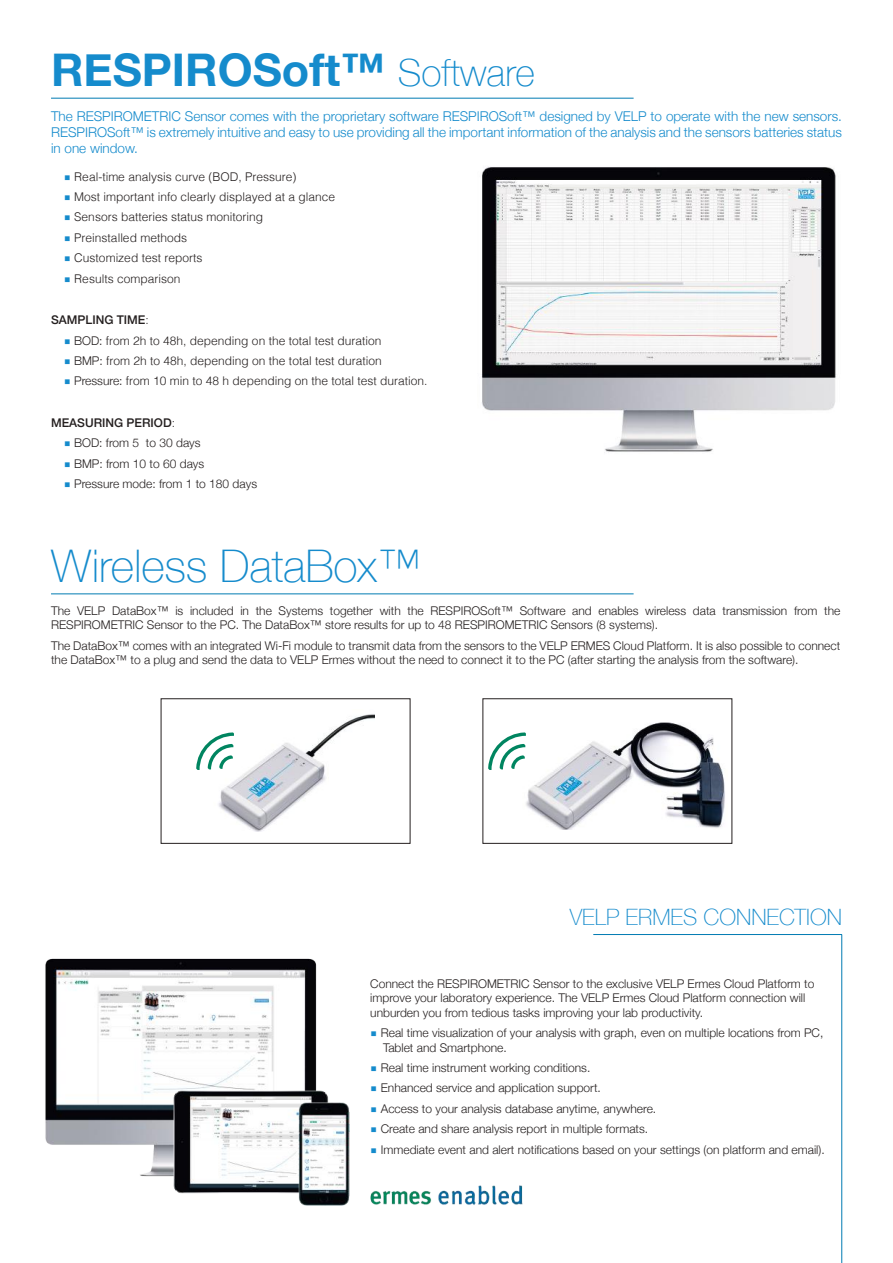
<style>
.page{position:relative;width:893px;height:1263px;background:#fff}
.page>*{position:absolute;margin:0;border:0;box-sizing:border-box;transform-origin:0 0}
.t1{font:700 45px "Helvetica Neue";color:#158bcc}
.t2{font:100 45px "Helvetica Neue";letter-spacing:-.005em;color:#158bcc}
.t3{font:100 22.5px "Helvetica Neue";color:#158bcc}
.t4{font:300 13.5px/16.2px "Helvetica Neue";color:#158bcc;text-align:justify}
.t5{font:300 12px/14.4px "Helvetica Neue";color:#241f1f}
.t6{font:300 12px "Helvetica";color:#241f1f}
.t7{font:500 12px "Helvetica Neue";color:#241f1f}
.s1{font-weight:100;font-size:37.5px}
.s2{font-family:"Montserrat";font-weight:400;color:#158bcc}
.s3{font-family:"Helvetica";font-weight:300}
.s4{font-family:"Helvetica Neue"}
.s5{font-family:"Montserrat";font-weight:500;color:#158bcc}
</style>
<div class="page">
<hr style="left:51px;top:98px;width:583px;height:1px;background:#007bb2">
<hr style="left:593px;top:934px;width:249px;height:1px;background:#007bb2">
<hr style="left:841px;top:934px;width:1px;height:329px;background:#007bb2">
<img style="left:45px;top:958px;width:272px;height:219px">
<img style="left:173px;top:1063px;width:157px;height:143px">
<img style="left:299px;top:1101px;width:51px;height:104px">
<img style="left:370px;top:1185px;width:153px;height:20px">
<img style="left:482px;top:166px;width:354px;height:287px">
<hr style="left:51px;top:594px;width:583px;height:1px;background:#007bb2">
<img style="left:218px;top:714px;width:157px;height:118px">
<svg style="left:196px;top:732px;width:38px;height:38px"></svg>
<img style="left:526px;top:722px;width:199px;height:107px">
<svg style="left:488px;top:732px;width:38px;height:38px"></svg>
<h1 class="t1" style="left:51px;top:35px;width:485px">RESPIROSoft™ <span class="s1">Software</span></h1>
<p class="t4" style="left:51px;top:107px;width:792px">The RESPIROMETRIC Sensor comes with the proprietary software RESPIROSoft™ designed by VELP to operate with the new sensors.<br>RESPIROSoft™ is extremely intuitive and easy to use providing all the important information of the analysis and the sensors batteries status in one window.</p>
<p class="t6" style="left:64px;top:166px;width:234px"><span class="s2">■</span> Real-time analysis curve (BOD, Pressure)</p>
<p class="t6" style="left:64px;top:187px;width:273px"><span class="s2">■</span> Most important info clearly displayed at a glance</p>
<p class="t6" style="left:64px;top:207px;width:201px"><span class="s2">■</span> Sensors batteries status monitoring</p>
<p class="t6" style="left:64px;top:227px;width:125px"><span class="s2">■</span> Preinstalled methods</p>
<p class="t6" style="left:64px;top:248px;width:140px"><span class="s2">■</span> Customized test reports</p>
<p class="t6" style="left:64px;top:268px;width:118px"><span class="s2">■</span> Results comparison</p>
<p class="t7" style="left:51px;top:310px;width:99px">SAMPLING TIME<span class="s3">:</span></p>
<p class="t6" style="left:64px;top:330px;width:319px"><span class="s2">■</span> <span class="s4">BOD:</span> from 2h to 48h, depending on the total test duration</p>
<p class="t6" style="left:64px;top:350px;width:319px"><span class="s2">■</span> <span class="s4">BMP:</span> from 2h to 48h, depending on the total test duration</p>
<p class="t6" style="left:64px;top:371px;width:365px"><span class="s2">■</span> <span class="s4">Pressure:</span> from 10 min to 48 h depending on the total test duration.</p>
<p class="t7" style="left:51px;top:413px;width:126px">MEASURING PERIOD<span class="s3">:</span></p>
<p class="t5" style="left:64px;top:435px;width:138px"><span class="s2">■</span> BOD: from 5 to 30 days</p>
<p class="t5" style="left:64px;top:455px;width:142px"><span class="s2">■</span> BMP: from 10 to 60 days</p>
<p class="t5" style="left:64px;top:476px;width:195px"><span class="s2">■</span> Pressure mode: from 1 to 180 days</p>
<h1 class="t2" style="left:51px;top:532px;width:372px">Wireless DataBox™</h1>
<p class="t5" style="left:51px;top:603px;width:791px">The VELP DataBox™ is included in the Systems together with the RESPIROSoft™ Software and enables wireless data transmission from the<br>RESPIROMETRIC Sensor to the PC. The DataBox™ store results for up to 48 RESPIROMETRIC Sensors (8 systems).</p>
<p class="t5" style="left:51px;top:637px;width:791px">The DataBox™ comes with an integrated Wi-Fi module to transmit data from the sensors to the VELP ERMES Cloud Platform. It is also possible to connect the DataBox™ to a plug and send the data to VELP Ermes without the need to connect it to the PC (after starting the analysis from the software).</p>
<h2 class="t3" style="left:570px;top:900px;width:274px">VELP ERMES CONNECTION</h2>
<p class="t5" style="left:370px;top:975px;width:446px">Connect the RESPIROMETRIC Sensor to the exclusive VELP Ermes Cloud Platform to improve your laboratory experience. The VELP Ermes Cloud Platform connection will unburden you from tedious tasks improving your lab productivity.</p>
<p class="t5" style="left:383px;top:1025px;width:442px;text-indent:-13px"><span class="s5">■</span> Real time visualization of your analysis with graph, even on multiple locations from PC,<br>Tablet and Smartphone.</p>
<p class="t5" style="left:370px;top:1059px;width:222px"><span class="s5">■</span> Real time instrument working conditions.</p>
<p class="t5" style="left:370px;top:1080px;width:232px"><span class="s5">■</span> Enhanced service and application support.</p>
<p class="t5" style="left:370px;top:1100px;width:287px"><span class="s5">■</span> Access to your analysis database anytime, anywhere.</p>
<p class="t5" style="left:370px;top:1121px;width:279px"><span class="s5">■</span> Create and share analysis report in multiple formats.</p>
<p class="t5" style="left:370px;top:1141px;width:456px"><span class="s5">■</span> Immediate event and alert notifications based on your settings (on platform and email).</p>
</div>
